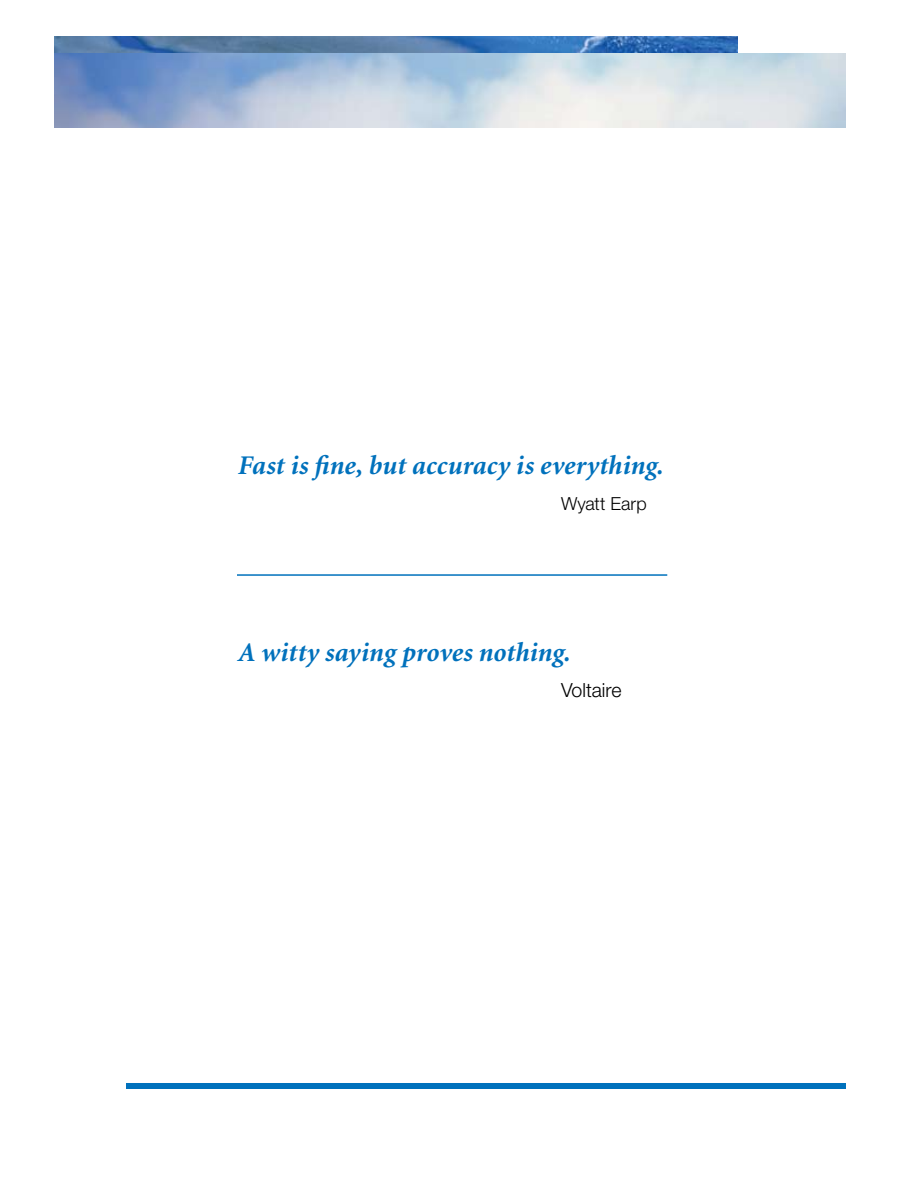
<style>
.page{position:relative;width:918px;height:1188px;background:#fff}
.page>*{position:absolute;margin:0;border:0;box-sizing:border-box;transform-origin:0 0}
.t1{font:italic 700 27px "Minion";color:#0071bc}
.t2{font:300 19.5px "Helvetica Neue";letter-spacing:-.005em;color:#000}
.t3{font:300 18px "Helvetica Neue";color:#000}
</style>
<div class="page">
<div style="left:126px;top:1083px;width:720px;height:6px;background:#0071bc"></div>
<hr style="left:237px;top:574px;width:430px;height:2px;background:#0071bc">
<img style="left:54px;top:36px;width:684px;height:17px">
<img style="left:54px;top:53px;width:792px;height:75px">
<p class="t1" style="left:237px;top:452px;width:427px">Fast is fine, but accuracy is everything.</p>
<p class="t3" style="left:561px;top:492px;width:87px">Wyatt Earp</p>
<p class="t1" style="left:237px;top:639px;width:334px">A witty saying proves nothing.</p>
<p class="t2" style="left:561px;top:678px;width:62px">Voltaire</p>
</div>
